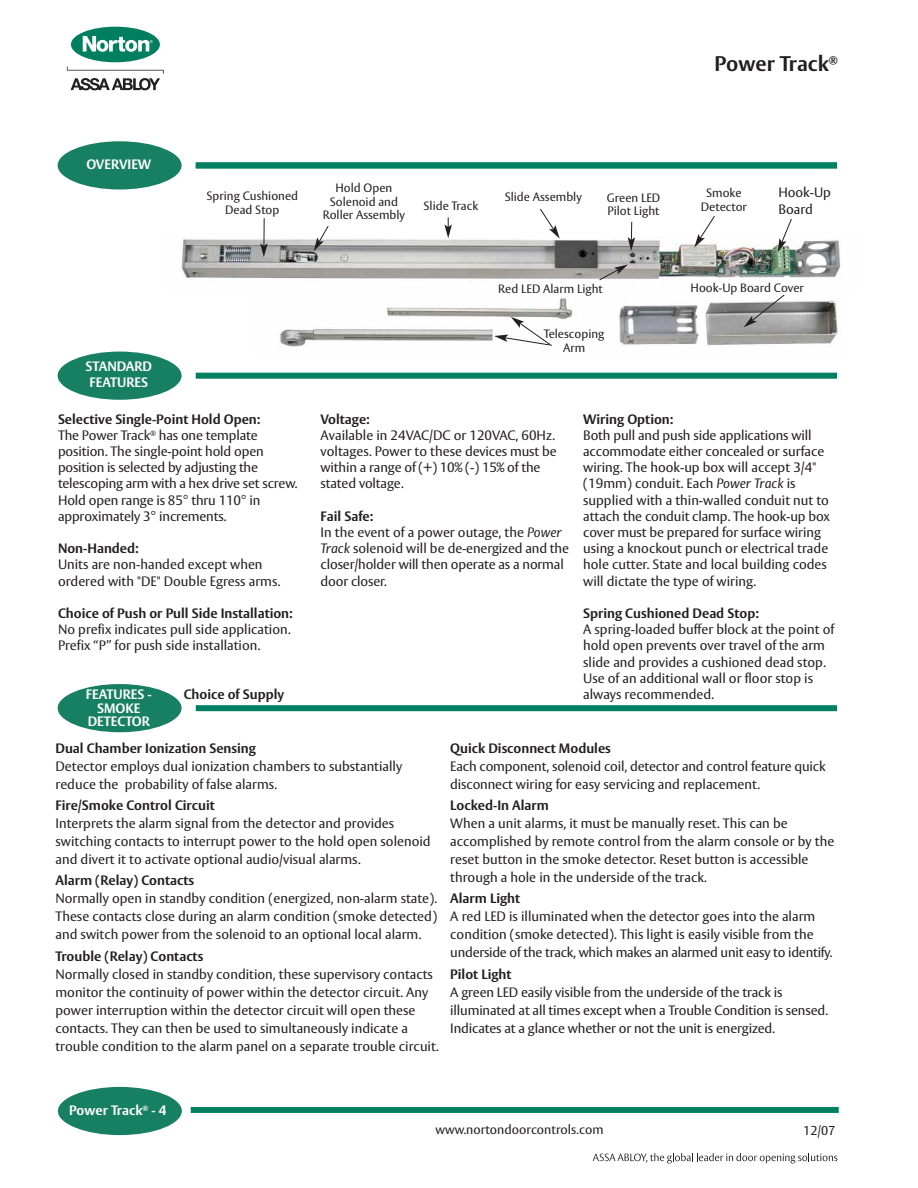
<style>
.page{position:relative;width:918px;height:1188px;background:#fff}
.page>*{position:absolute;margin:0;border:0;box-sizing:border-box;transform-origin:0 0}
.t1{font:700 21px "Vesta";color:#231f20}
.t2{font:13.5px/16.2px "Vesta";color:#231f20}
.t3{font:700 13.5px "Vesta";color:#231f20}
.t4{font:700 13.5px/13.5px "Vesta";color:#fff;text-align:center}
.t5{font:12.75px "Vesta";color:#231f20}
.t6{font:700 12.75px "Vesta";letter-spacing:-.015em;color:#fff}
.t7{font:12px/13.5px "Vesta";color:#231f20;text-align:center}
.s1{font-weight:700}
.s2{font-style:italic}
</style>
<div class="page">
<div style="left:55px;top:139px;width:129px;height:53px;background:#188062;border:2px solid #fff;border-radius:50%"></div>
<div style="left:196px;top:162px;width:641px;height:6px;background:#008063"></div>
<svg style="left:67px;top:67px;width:97px;height:23px"></svg>
<div style="left:71px;top:27px;width:89px;height:35px;background:#007f60;border-radius:50%"></div>
<svg style="left:83px;top:36px;width:70px;height:16px"></svg>
<div style="left:191px;top:1107px;width:648px;height:6px;background:#008063"></div>
<svg style="left:593px;top:1153px;width:244px;height:10px"></svg>
<div style="left:55px;top:1084px;width:129px;height:54px;background:#188062;border:2px solid #fff;border-radius:50%"></div>
<img style="left:181px;top:237px;width:660px;height:42px">
<img style="left:280px;top:298px;width:558px;height:49px">
<svg style="left:260px;top:218px;width:8px;height:155px"></svg>
<svg style="left:314px;top:226px;width:15px;height:25px"></svg>
<svg style="left:444px;top:217px;width:8px;height:21px"></svg>
<svg style="left:539px;top:209px;width:21px;height:30px"></svg>
<svg style="left:694px;top:216px;width:21px;height:32px"></svg>
<svg style="left:599px;top:222px;width:36px;height:91px"></svg>
<svg style="left:744px;top:294px;width:41px;height:33px"></svg>
<svg style="left:494px;top:317px;width:59px;height:30px"></svg>
<div style="left:196px;top:373px;width:641px;height:6px;background:#008063"></div>
<div style="left:55px;top:349px;width:129px;height:53px;background:#188062;border:2px solid #fff;border-radius:50%"></div>
<div style="left:196px;top:705px;width:641px;height:6px;background:#008063"></div>
<div style="left:55px;top:682px;width:129px;height:53px;background:#188062;border:2px solid #fff;border-radius:50%"></div>
<svg style="left:778px;top:219px;width:14px;height:33px"></svg>
<p class="t4" style="left:86px;top:159px;width:66px">OVERVIEW</p>
<p class="t4" style="left:86px;top:359px;width:68px;line-height:16.2px">STANDARD<br>FEATURES</p>
<h1 class="t1" style="left:715px;top:55px;width:125px">Power Track<sup>®</sup></h1>
<p class="t7" style="left:207px;top:190px;width:93px">Spring Cushioned<br>Dead Stop</p>
<p class="t7" style="left:323px;top:182px;width:84px">Hold Open<br>Solenoid and<br>Roller Assembly</p>
<p class="t7" style="left:505px;top:191px;width:79px">Slide Assembly</p>
<p class="t2" style="left:778px;top:186px;width:54px">Hook-Up<br>Board</p>
<p class="t7" style="left:424px;top:200px;width:56px">Slide Track</p>
<p class="t7" style="left:607px;top:192px;width:55px;text-align:left">Green LED<br>Pilot Light</p>
<p class="t7" style="left:701px;top:187px;width:48px">Smoke<br>Detector</p>
<p class="t7" style="left:498px;top:283px;width:106px">Red LED Alarm Light</p>
<p class="t7" style="left:691px;top:282px;width:115px">Hook-Up Board Cover</p>
<p class="t7" style="left:544px;top:328px;width:62px">Telescoping<br>Arm</p>
<p class="t2" style="left:58px;top:412px;width:241px"><span class="s1">Selective Single-Point Hold Open:<br></span>The Power Track<sup>®</sup> has one template position. The single-point hold open position is selected by adjusting the telescoping arm with a hex drive set screw.<br>Hold open range is 85° thru 110° in approximately 3° increments.</p>
<p class="t3" style="left:58px;top:543px;width:82px">Non-Handed:</p>
<p class="t2" style="left:58px;top:558px;width:224px">Units are non-handed except when ordered with "DE" Double Egress arms.</p>
<p class="t3" style="left:58px;top:608px;width:236px">Choice of Push or Pull Side Installation:</p>
<p class="t2" style="left:58px;top:622px;width:234px">No prefix indicates pull side application.<br>Prefix “P” for push side installation.</p>
<p class="t3" style="left:184px;top:689px;width:102px">Choice of Supply</p>
<p class="t3" style="left:321px;top:413px;width:51px">Voltage:</p>
<p class="t2" style="left:321px;top:428px;width:238px">Available in 24VAC/DC or 120VAC, 60Hz. voltages. Power to these devices must be within a range of (+) 10% (-) 15% of the stated voltage.</p>
<p class="t2" style="left:321px;top:509px;width:250px"><span class="s1">Fail Safe:<br></span>In the event of a power outage, the <span class="s2">Power<br>Track</span> solenoid will be de-energized and the closer/holder will then operate as a normal door closer.</p>
<p class="t3" style="left:583px;top:413px;width:92px">Wiring Option:</p>
<p class="t2" style="left:583px;top:428px;width:248px">Both pull and push side applications will accommodate either concealed or surface wiring. The hook-up box will accept 3/4" (19mm) conduit. Each <span class="s2">Power Track</span> is supplied with a thin-walled conduit nut to attach the conduit clamp. The hook-up box cover must be prepared for surface wiring using a knockout punch or electrical trade hole cutter. State and local building codes will dictate the type of wiring.</p>
<p class="t3" style="left:583px;top:608px;width:177px">Spring Cushioned Dead Stop:</p>
<p class="t2" style="left:583px;top:623px;width:253px">A spring-loaded buffer block at the point of hold open prevents over travel of the arm slide and provides a cushioned dead stop.<br>Use of an additional wall or floor stop is always recommended.</p>
<p class="t4" style="left:86px;top:689px;width:67px">FEATURES -<br>SMOKE<br>DETECTOR</p>
<p class="t3" style="left:56px;top:743px;width:202px">Dual Chamber Ionization Sensing</p>
<p class="t2" style="left:56px;top:758px;width:348px;line-height:18px">Detector employs dual ionization chambers to substantially reduce the probability of false alarms.</p>
<p class="t3" style="left:56px;top:800px;width:161px">Fire/Smoke Control Circuit</p>
<p class="t2" style="left:56px;top:815px;width:377px;line-height:18px">Interprets the alarm signal from the detector and provides switching contacts to interrupt power to the hold open solenoid and divert it to activate optional audio/visual alarms.</p>
<p class="t3" style="left:56px;top:875px;width:140px">Alarm (Relay) Contacts</p>
<p class="t2" style="left:56px;top:891px;width:383px;line-height:18px;text-align:justify">Normally open in standby condition (energized, non-alarm state).<br>These contacts close during an alarm condition (smoke detected) and switch power from the solenoid to an optional local alarm.</p>
<p class="t3" style="left:56px;top:950px;width:149px">Trouble (Relay) Contacts</p>
<p class="t2" style="left:56px;top:966px;width:385px;line-height:18px">Normally closed in standby condition, these supervisory contacts monitor the continuity of power within the detector circuit. Any power interruption within the detector circuit will open these contacts. They can then be used to simultaneously indicate a trouble condition to the alarm panel on a separate trouble circuit.</p>
<p class="t3" style="left:450px;top:743px;width:162px">Quick Disconnect Modules</p>
<p class="t2" style="left:450px;top:758px;width:377px;line-height:18px">Each component, solenoid coil, detector and control feature quick disconnect wiring for easy servicing and replacement.</p>
<p class="t3" style="left:450px;top:800px;width:100px">Locked-In Alarm</p>
<p class="t2" style="left:450px;top:815px;width:386px;line-height:18px">When a unit alarms, it must be manually reset. This can be accomplished by remote control from the alarm console or by the reset button in the smoke detector. Reset button is accessible through a hole in the underside of the track.</p>
<p class="t3" style="left:450px;top:893px;width:71px">Alarm Light</p>
<p class="t2" style="left:450px;top:909px;width:384px;line-height:18px">A red LED is illuminated when the detector goes into the alarm condition (smoke detected). This light is easily visible from the underside of the track, which makes an alarmed unit easy to identify.</p>
<p class="t3" style="left:450px;top:968px;width:63px">Pilot Light</p>
<p class="t2" style="left:450px;top:984px;width:379px;line-height:18px">A green LED easily visible from the underside of the track is illuminated at all times except when a Trouble Condition is sensed.<br>Indicates at a glance whether or not the unit is energized.</p>
<p class="t4" style="left:69px;top:1104px;width:99px">Power Track<sup>®</sup> - 4</p>
<p class="t6" style="left:73px;top:1105px;width:90px">Power Track<sup>®</sup> - 4</p>
<p class="t5" style="left:436px;top:1124px;width:169px">www.nortondoorcontrols.com</p>
<p class="t5" style="left:803px;top:1125px;width:34px">12/07</p>
</div>
